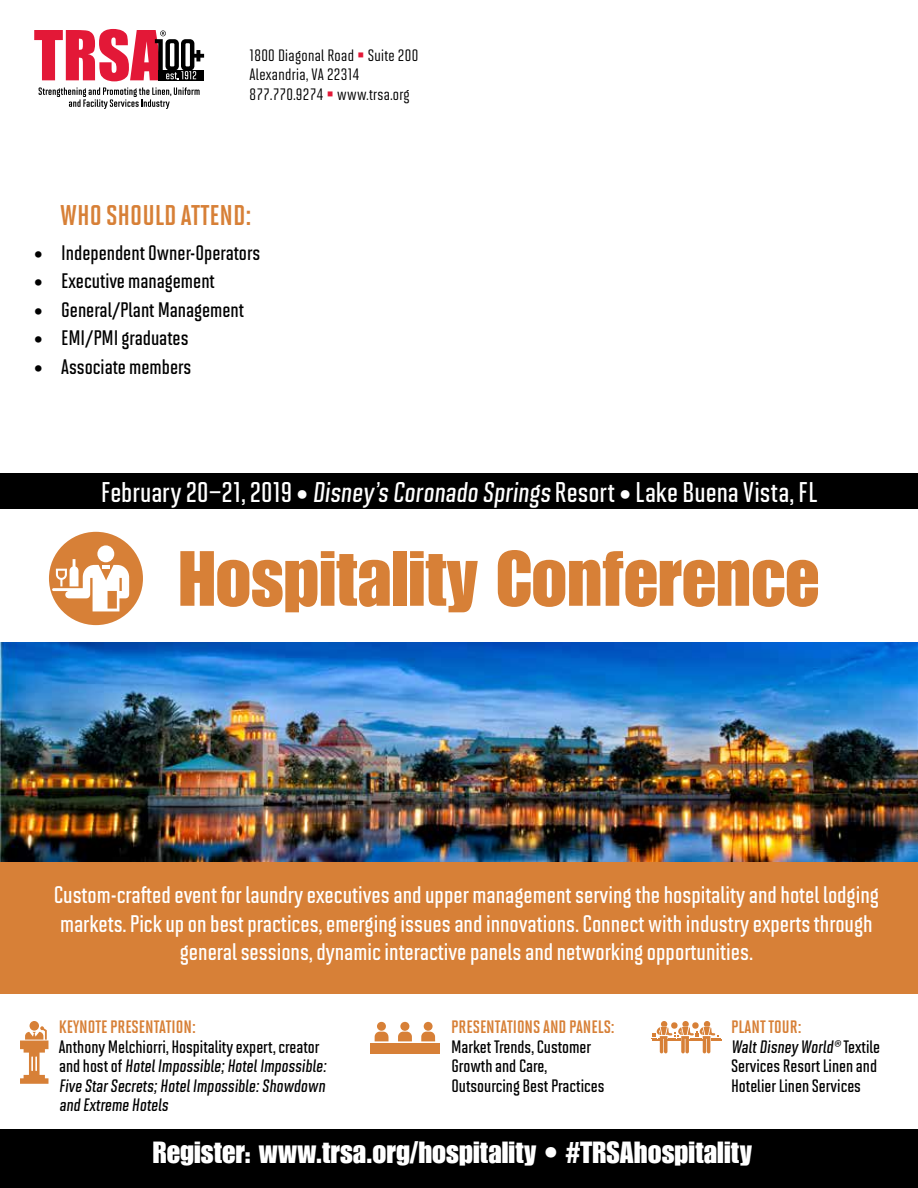
<style>
.page{position:relative;width:918px;height:1188px;background:#fff}
.page>*{position:absolute;margin:0;border:0;box-sizing:border-box;transform-origin:0 0}
.t1{font:76.5px "Impact LT Std";color:#d78037}
.t2{font:30px "Impact LT Std";letter-spacing:.005em;color:#fff}
.t3{font:600 28.5px "Solano Gothic MVB";color:#fff}
.t4{font:28.5px "Solano Gothic MVB Bd Cap";color:#d78037}
.t5{font:600 24px/28.5px "Solano Gothic MVB";color:#fff;text-align:center}
.t6{font:600 21px "Solano Gothic MVB";color:#000}
.t7{font:600 18px/19.5px "Solano Gothic MVB";color:#000}
.t8{font:18px "Solano Gothic MVB Bd Cap";color:#d78037}
.t9{font:500 16.5px/19.5px "Solano Gothic MVB";letter-spacing:.02em;color:#000}
.t10{font:16.5px "Solano Gothic MVB Md Cap";letter-spacing:.02em;color:#000}
.s1{font-family:"Solano Gothic MVB Md Cap";font-weight:400}
.s2{color:#e31837}
.s3{font-family:"Solano Gothic MVB";font-weight:500}
.s4{font-family:"Solano Gothic MVB Sb Cap";font-weight:400}
</style>
<div class="page">
<div style="left:0;top:473px;width:918px;height:36px;background:#000"></div>
<div style="left:0;top:643px;width:918px;height:351px;background:#d78037"></div>
<div style="left:0;top:1130px;width:918px;height:58px;background:#000"></div>
<svg style="left:39px;top:87px;width:161px;height:22px"></svg>
<svg style="left:34px;top:29px;width:170px;height:52px"></svg>
<svg style="left:20px;top:1021px;width:28px;height:63px"></svg>
<svg style="left:398px;top:1032px;width:14px;height:9px"></svg>
<div style="left:400px;top:1022px;width:9px;height:9px;background:#d78037;border-radius:50%"></div>
<svg style="left:421px;top:1032px;width:14px;height:9px"></svg>
<div style="left:424px;top:1022px;width:9px;height:9px;background:#d78037;border-radius:50%"></div>
<svg style="left:375px;top:1032px;width:14px;height:9px"></svg>
<div style="left:377px;top:1022px;width:9px;height:9px;background:#d78037;border-radius:50%"></div>
<div style="left:370px;top:1043px;width:69px;height:10px;background:#d78037"></div>
<svg style="left:652px;top:1021px;width:70px;height:32px"></svg>
<img style="left:1px;top:643px;width:917px;height:218px">
<div style="left:49px;top:532px;width:94px;height:93px;background:#d78037;border-radius:50%"></div>
<div style="left:97px;top:545px;width:17px;height:17px;background:#fff;border-radius:50%"></div>
<svg style="left:52px;top:559px;width:77px;height:52px"></svg>
<p class="t9" style="left:249px;top:46px;width:171px"><span class="s1">1800</span> Diagonal Road <span class="s2">▪</span> Suite <span class="s1">200<br></span>Alexandria, VA <span class="s1">22314</span></p>
<p class="t10" style="left:249px;top:85px;width:162px">877.770.9274 <span class="s2">▪</span> <span class="s3">www.trsa.org</span></p>
<h3 class="t4" style="left:60px;top:199px;width:193px">WHO SHOULD ATTEND:</h3>
<p class="t6" style="left:34px;top:241px;width:228px">• Independent Owner-Operators</p>
<p class="t6" style="left:34px;top:270px;width:182px">• Executive management</p>
<p class="t6" style="left:34px;top:298px;width:212px">• General/Plant Management</p>
<p class="t6" style="left:34px;top:327px;width:156px">• EMI/PMI graduates</p>
<p class="t6" style="left:34px;top:355px;width:159px">• Associate members</p>
<h3 class="t3" style="left:101px;top:477px;width:718px">February <span class="s4">20–21, 2019</span> • Disney’s Coronado Springs Resort • Lake Buena Vista, FL</h3>
<h1 class="t1" style="left:179px;top:534px;width:642px">Hospitality Conference</h1>
<p class="t5" style="left:54px;top:881px;width:827px">Custom-crafted event for laundry executives and upper management serving the hospitality and hotel lodging markets. Pick up on best practices, emerging issues and innovations. Connect with industry experts through general sessions, dynamic interactive panels and networking opportunities.</p>
<p class="t8" style="left:59px;top:1017px;width:139px">KEYNOTE PRESENTATION:</p>
<p class="t7" style="left:59px;top:1037px;width:271px">Anthony Melchiorri, Hospitality expert, creator and host of HotelImpossible;HotelImpossible:<br>Five Star Secrets;HotelImpossible:Showdown and Extreme Hotels</p>
<p class="t8" style="left:451px;top:1017px;width:165px">PRESENTATIONS AND PANELS:</p>
<p class="t7" style="left:451px;top:1037px;width:155px">Market Trends, Customer<br>Growth and Care,<br>Outsourcing Best Practices</p>
<p class="t8" style="left:731px;top:1017px;width:72px">PLANT TOUR:</p>
<p class="t7" style="left:731px;top:1037px;width:151px">Walt Disney World® Textile<br>Services Resort Linen and<br>Hotelier Linen Services</p>
<h2 class="t2" style="left:153px;top:1135px;width:600px">Register: www.trsa.org/hospitality • #TRSAhospitality</h2>
</div>
